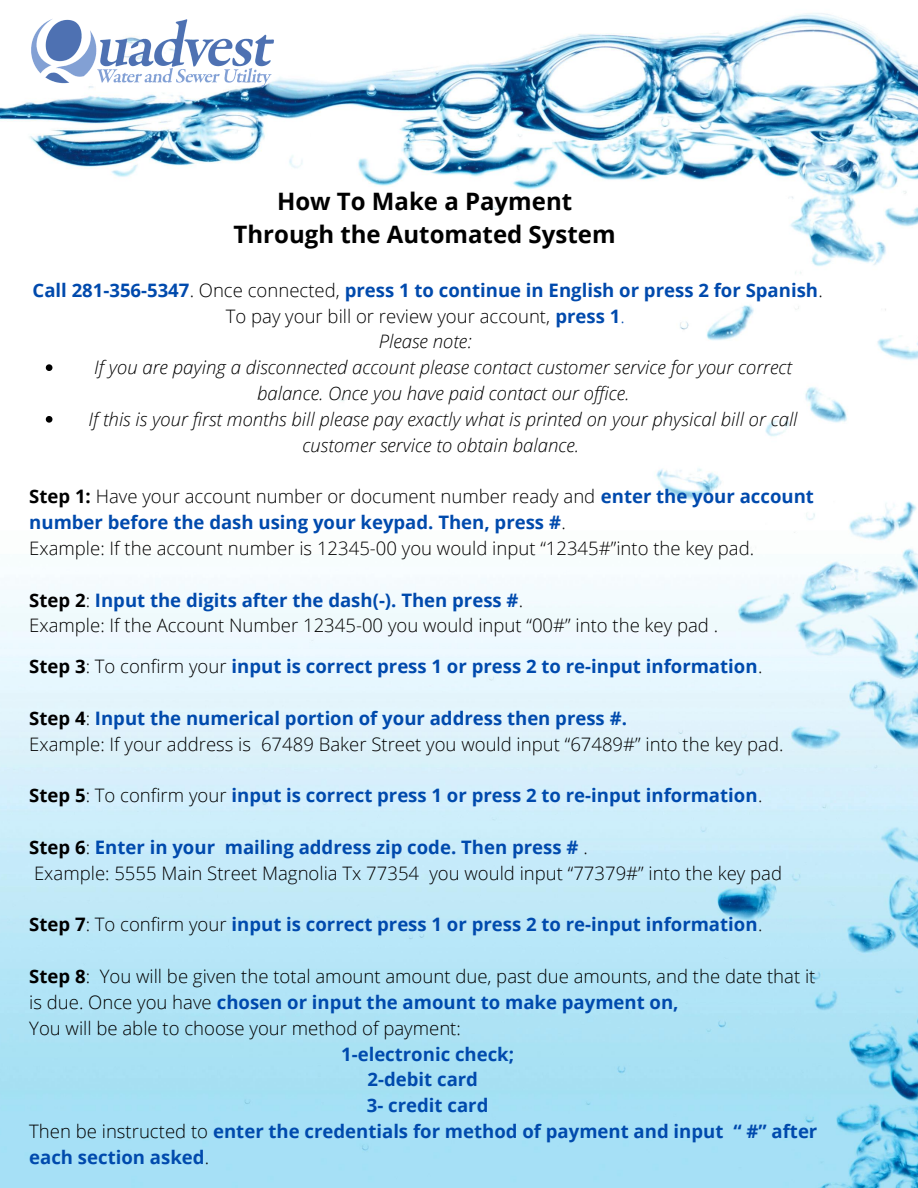
<style>
.page{position:relative;width:918px;height:1188px;background:#fff}
.page>*{position:absolute;margin:0;border:0;box-sizing:border-box;transform-origin:0 0}
.t1{font:700 24px/33.3px "Open Sans";color:#000;text-align:center}
.t2{font:300 18.6px/25.8px "Open Sans";color:#000}
.t3{font:700 18.6px/25.8px "Open Sans";color:#004aad;text-align:center}
.t4{font:italic 300 18.6px/25.8px "Open Sans";color:#000;text-align:center}
.s1{font-weight:300;color:#000}
.s2{font-weight:300}
.s3{font-weight:300;font-style:italic;color:#000}
.s4{font-weight:700}
.s5{font-weight:700;color:#004aad}
.s6{color:#000}
</style>
<div class="page">
<img style="left:0;top:13px;width:918px;height:1174px">
<svg style="left:46px;top:364px;width:6px;height:7px"></svg>
<svg style="left:46px;top:416px;width:6px;height:7px"></svg>
<img style="left:29px;top:13px;width:246px;height:79px">
<p class="t1" style="left:234px;top:184px;width:383px">How To Make a Payment<br>Through the Automated System</p>
<p class="t3" style="left:33px;top:277px;width:792px">Call 281-356-5347<span class="s1">. Once connected,</span> press 1 to continue in English or press 2 for Spanish<span class="s1">.<br>To pay your bill or review your account,</span> press 1<span class="s2">.<br></span><span class="s3">Please note:</span></p>
<p class="t4" style="left:88px;top:354px;width:711px">If you are paying a disconnected account please contact customer service for your correct balance. Once you have paid contact our office.<br>If this is your first months bill please pay exactly what is printed on your physical bill or call customer service to obtain balance.</p>
<p class="t2" style="left:29px;top:483px;width:786px"><span class="s4">Step 1:</span> Have your account number or document number ready and <span class="s5">enter the your account number before the dash using your keypad. Then, press #</span>.<br>Example: If the account number is 12345-00 you would input “12345#”into the key pad.</p>
<p class="t2" style="left:29px;top:586px;width:690px"><span class="s4">Step 2</span>: <span class="s5">Input the digits after the dash(-). Then press #</span>.<br>Example: If the Account Number 12345-00 you would input “00#” into the key pad .</p>
<p class="t3" style="left:29px;top:653px;width:735px"><span class="s6">Step 3</span><span class="s1">: To confirm your</span> input is correct press 1 or press 2 to re-input information<span class="s1">.</span></p>
<p class="t2" style="left:29px;top:705px;width:756px"><span class="s4">Step 4</span>: <span class="s5">Input the numerical portion of your address then press #.<br></span>Example: If your address is 67489 Baker Street you would input “67489#” into the key pad.</p>
<p class="t3" style="left:29px;top:782px;width:735px"><span class="s6">Step 5</span><span class="s1">: To confirm your</span> input is correct press 1 or press 2 to re-input information<span class="s1">.</span></p>
<p class="t2" style="left:29px;top:834px;width:754px"><span class="s4">Step 6</span>: <span class="s5">Enter in your mailing address zip code. Then press #</span> .<br>Example: 5555 Main Street Magnolia Tx 77354 you would input “77379#” into the key pad</p>
<p class="t3" style="left:29px;top:911px;width:735px"><span class="s6">Step 7</span><span class="s1">: To confirm your</span> input is correct press 1 or press 2 to re-input information<span class="s1">.</span></p>
<p class="t2" style="left:29px;top:963px;width:788px"><span class="s4">Step 8</span>: You will be given the total amount amount due, past due amounts, and the date that it is due. Once you have <span class="s5">chosen or input the amount to make payment on,<br></span>You will be able to choose your method of payment:</p>
<p class="t3" style="left:341px;top:1040px;width:174px">1-electronic check;</p>
<p class="t3" style="left:368px;top:1066px;width:112px">2-debit card</p>
<p class="t3" style="left:367px;top:1092px;width:123px">3- credit card</p>
<p class="t3" style="left:29px;top:1118px;width:790px"><span class="s1">Then be instructed to</span> enter the credentials for method of payment and input “ #” after</p>
<p class="t3" style="left:29px;top:1144px;width:181px">each section asked<span class="s1">.</span></p>
</div>
